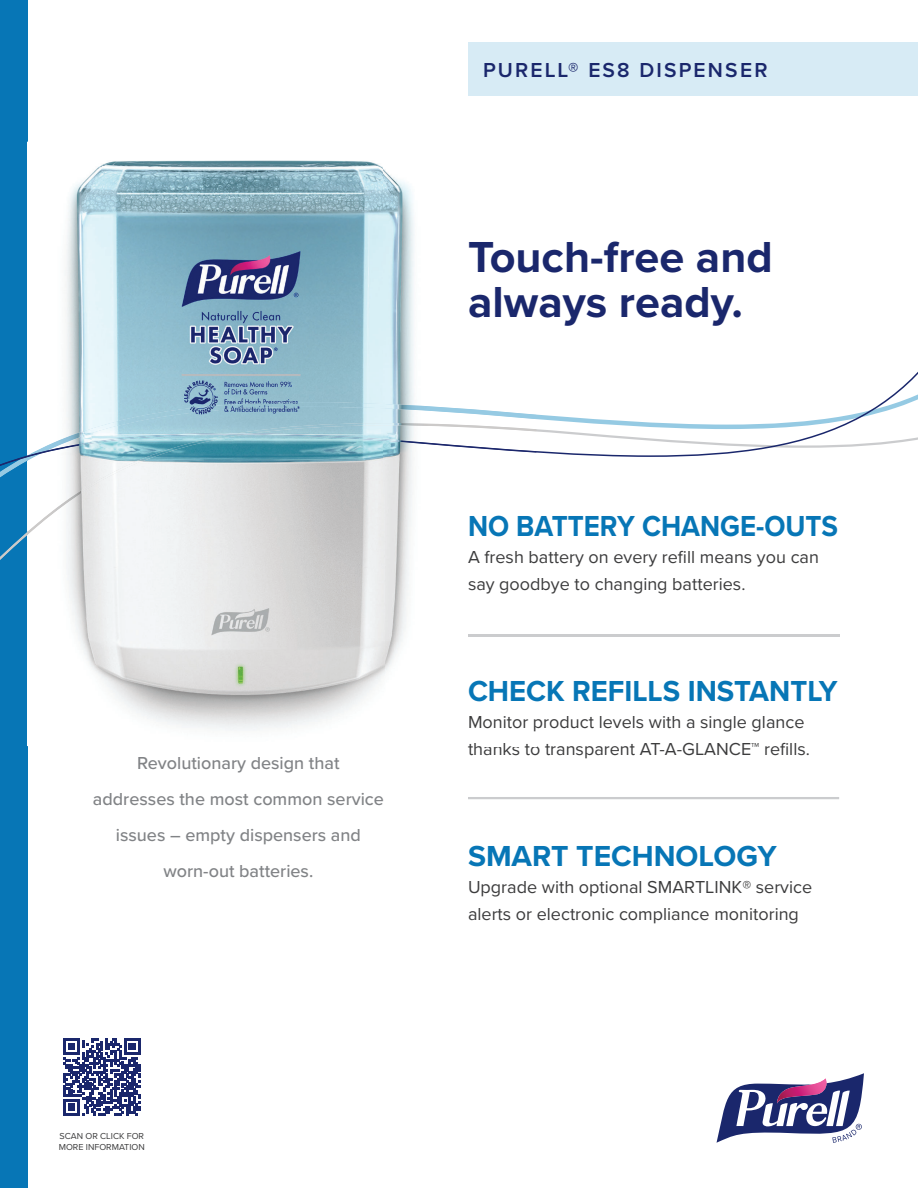
<style>
.page{position:relative;width:918px;height:1188px;background:#fff}
.page>*{position:absolute;margin:0;border:0;box-sizing:border-box;transform-origin:0 0}
.t1{font:700 45px/45px "Proxima Nova";color:#1a276c}
.t2{font:700 30px "Proxima Nova";color:#0776b6}
.t3{font:700 30px "Proxima Nova";color:#0776b6;scale:.92 1}
.t4{font:600 21px "Proxima Nova";letter-spacing:.105em;color:#1a276c}
.t5{font:18px/27px "Proxima Nova";color:#3c3c3d}
.t6{font:500 18px/36px "Proxima Nova";color:#818386;text-align:center}
.t7{font:9px/10.8px "Proxima Nova";color:#3c3c3d}
</style>
<div class="page">
<div style="left:0;top:0;width:27px;height:1188px;background:#0776b6"></div>
<div style="left:468px;top:42px;width:450px;height:54px;background:#d7ebf5"></div>
<hr style="left:468px;top:634px;width:371px;height:3px;background:#cbccce">
<svg style="left:717px;top:1073px;width:147px;height:70px"></svg>
<svg style="left:63px;top:1039px;width:77px;height:77px"></svg>
<hr style="left:468px;top:797px;width:371px;height:2px;background:#cbccce">
<svg style="left:537px;top:372px;width:381px;height:85px"></svg>
<img style="left:65px;top:160px;width:349px;height:571px">
<img style="left:65px;top:402px;width:472px;height:21px">
<img style="left:0;top:423px;width:537px;height:137px">
<img style="left:0;top:433px;width:537px;height:33px">
<p class="t6" style="left:93px;top:746px;width:292px">Revolutionary design that<br>addresses the most common service issues – empty dispensers and worn-out batteries.</p>
<p class="t7" style="left:59px;top:1132px;width:88px">SCAN OR CLICK FOR<br>MORE INFORMATION</p>
<p class="t4" style="left:483px;top:58px;width:286px">PURELL® ES8 DISPENSER</p>
<h1 class="t1" style="left:468px;top:234px;width:306px">Touch-free and always ready.</h1>
<h2 class="t3" style="left:468px;top:508px;width:404px">NO BATTERY CHANGE-OUTS</h2>
<p class="t5" style="left:468px;top:545px;width:352px">A fresh battery on every refill means you can say goodbye to changing batteries.</p>
<h2 class="t2" style="left:468px;top:673px;width:371px">CHECK REFILLS INSTANTLY</h2>
<p class="t5" style="left:483px;top:710px;width:328px;text-indent:-15px">Monitor product levels with a single glance an s o transparent AT-A-GLANCE™ refills.</p>
<p class="t5" style="left:468px;top:737px;width:64px">th kt</p>
<h2 class="t2" style="left:468px;top:838px;width:310px">SMART TECHNOLOGY</h2>
<p class="t5" style="left:468px;top:875px;width:346px">Upgrade with optional SMARTLINK® service alerts or electronic compliance monitoring</p>
</div>
